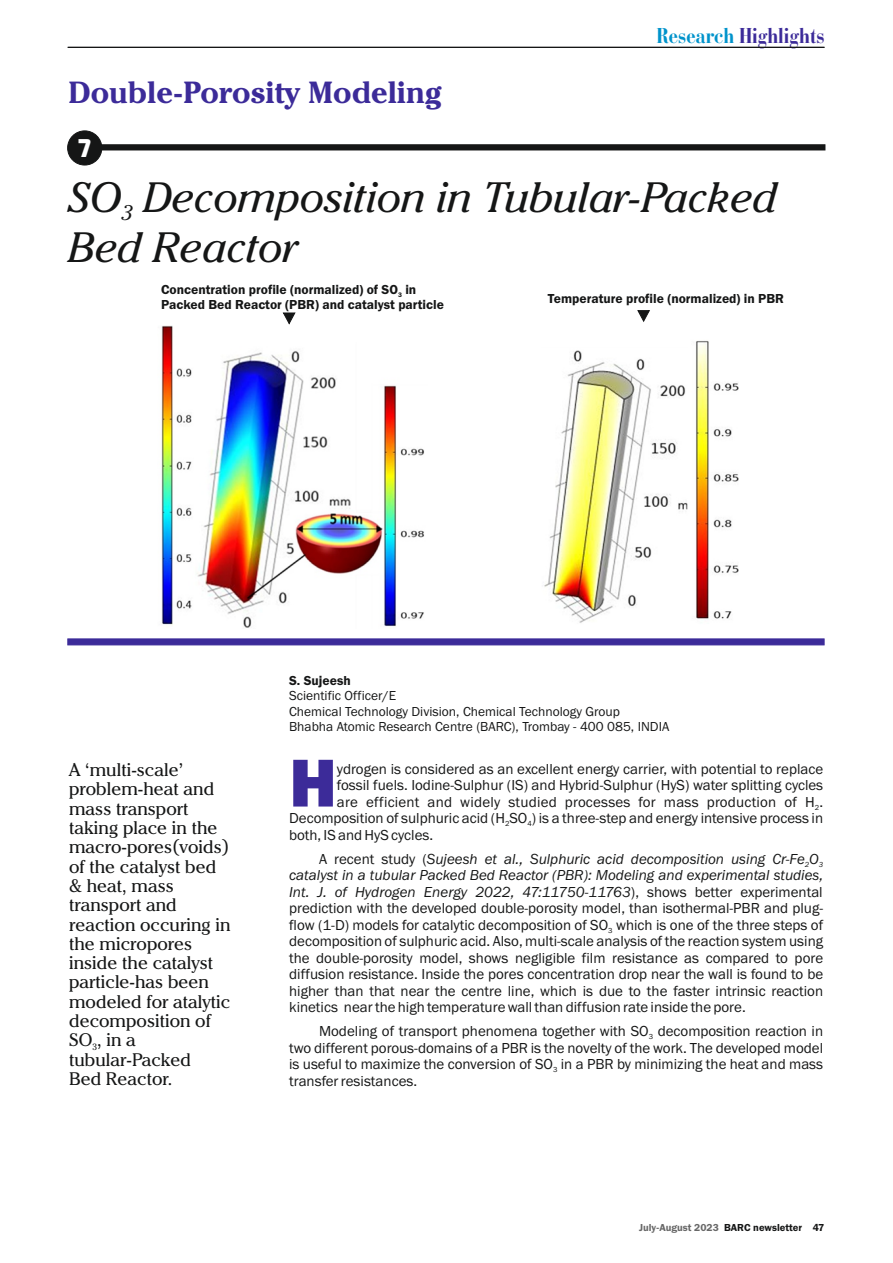
<style>
.page{position:relative;width:893px;height:1263px;background:#fff}
.page>*{position:absolute;margin:0;border:0;box-sizing:border-box;transform-origin:0 0}
.t1{font:800 70.05px "Franklin Gothic";color:#3c2b99}
.t2{font:italic 42px "Cheltenham IT Cby BT";color:#151616}
.t3{font:700 30.3px "Cheltenham IT Cby BT";color:#3c2b99}
.t4{font:700 25.65px "Bauhaus IT Cby BT";color:#fff}
.t5{font:700 condensed 22.5px "Bauer Bodoni BT";color:#3c2b99}
.t6{font:italic 21px "Cheltenham IT Cby BT";color:#151616}
.t7{font:18px/19.4px "Cheltenham IT Cby BT";color:#151616}
.t8{font:15px/16.5px "Franklin Gothic";color:#151616;text-align:justify}
.t9{font:italic 15px/24px "Franklin Gothic";color:#151616}
.t10{font:600 13.5px/15.3px "Franklin Gothic";color:#151616}
.t11{font:13.5px/15.3px "Franklin Gothic";color:#151616}
.t12{font:600 10.5px "Franklin Gothic";color:#151616}
.t13{font:9px "Cheltenham IT Cby BT";color:#151616}
.t14{font:7.5px "Franklin Gothic";color:#151616}
.s1{color:#0093cb}
.s2{font-style:normal}
.s3{font-style:italic}
.s4{color:#686868}
</style>
<div class="page">
<div style="left:67px;top:639px;width:757px;height:6px;background:#3c2b99"></div>
<img style="left:161px;top:326px;width:263px;height:302px">
<img style="left:544px;top:341px;width:195px;height:282px">
<svg style="left:67px;top:47px;width:758px;height:1px"></svg>
<svg style="left:283px;top:313px;width:12px;height:12px"></svg>
<svg style="left:637px;top:310px;width:13px;height:12px"></svg>
<svg style="left:102px;top:144px;width:723px;height:6px;background:#1d1e1e"></svg>
<div style="left:67px;top:131px;width:35px;height:34px;background:#151616;border:1px solid #151616;border-radius:50%"></div>
<h3 class="t3" style="left:68px;top:80px;width:375px">Double-Porosity Modeling</h3>
<h3 class="t4" style="left:78px;top:137px;width:16px">7</h3>
<h3 class="t5" style="left:657px;top:26px;width:169px"><span class="s1">Research</span> Highlights</h3>
<h2 class="t2" style="left:69px;top:180px;width:710px">SO Decomposition in Tubular-Packed</h2>
<h3 class="t6" style="left:122px;top:204px;width:12px">3</h3>
<h2 class="t2" style="left:69px;top:230px;width:231px">Bed Reactor</h2>
<p class="t10" style="left:161px;top:283px;width:284px">Concentration profile (normalized) of SO<sub>3</sub> in<br>Packed Bed Reactor (PBR) and catalyst particle</p>
<p class="t10" style="left:548px;top:292px;width:238px">Temperature profile (normalized) in PBR</p>
<p class="t7" style="left:69px;top:762px;width:163px">A ‘multi-scale’ problem-heat and mass transport taking place in the macro-pores(voids) of the catalyst bed &amp; heat, mass transport and reaction occuring in the micropores inside the catalyst particle-has been modeled for atalytic decomposition of<br>SO , in a</p>
<p class="t13" style="left:92px;top:1043px;width:6px">3</p>
<p class="t7" style="left:69px;top:1051px;width:123px">tubular-Packed<br>Bed Reactor.</p>
<p class="t10" style="left:289px;top:674px;width:63px">S. Sujeesh</p>
<p class="t11" style="left:289px;top:689px;width:382px">Scientific Officer/E<br>Chemical Technology Division, Chemical Technology Group<br>Bhabha Atomic Research Centre (BARC), Trombay - 400 085, INDIA</p>
<h1 class="t1" style="left:289px;top:757px;width:49px">H</h1>
<p class="t8" style="left:289px;top:761px;width:536px;text-align:right">ydrogen is considered as an excellent energy carrier, with potential to replace<br>fossil fuels. Iodine-Sulphur (IS) and Hybrid-Sulphur (HyS) water splitting cycles<br>are efficient and widely studied processes for mass production of H . <sub>2<br></sub>Decomposition of sulphuric acid (H SO ) is a three-step and energy intensive process in</p>
<p class="t14" style="left:505px;top:821px;width:6px">2</p>
<p class="t14" style="left:527px;top:821px;width:6px">4</p>
<p class="t9" style="left:319px;top:824px;width:506px;text-indent:-30px"><span class="s2">both, IS and HyS cycles.<br>A recent study (</span>Sujeesh et al., Sulphuric acid decomposition using Cr-Fe<sub>2</sub>O<sub>3</sub></p>
<p class="t8" style="left:289px;top:868px;width:536px"><span class="s3">catalyst in a tubular Packed Bed Reactor (PBR): Modeling and experimental studies, Int. J. of Hydrogen Energy 2022, 47:11750-11763</span>), shows better experimental prediction with the developed double-porosity model, than isothermal-PBR and plug&shy;flow (1-D) models for catalytic decomposition of SO which is one of the three steps of</p>
<p class="t14" style="left:608px;top:927px;width:6px">3</p>
<p class="t8" style="left:289px;top:934px;width:536px">decomposition of sulphuric acid. Also, multi-scale analysis of the reaction system using the double-porosity model, shows negligible film resistance as compared to pore diffusion resistance. Inside the pores concentration drop near the wall is found to be higher than that near the centre line, which is due to the faster intrinsic reaction kinetics near the high temperature wall than diffusion rate inside the pore.</p>
<p class="t8" style="left:319px;top:1024px;width:506px">Modeling of transport phenomena together with SO decomposition reaction in</p>
<p class="t14" style="left:649px;top:1034px;width:6px">3</p>
<p class="t8" style="left:289px;top:1040px;width:536px">two different porous-domains of a PBR is the novelty of the work. The developed model is useful to maximize the conversion of SO in a PBR by minimizing the heat and mass</p>
<p class="t14" style="left:553px;top:1067px;width:6px">3</p>
<p class="t8" style="left:289px;top:1073px;width:130px">transfer resistances.</p>
<p class="t12" style="left:639px;top:1223px;width:187px"><span class="s4">July-August 2023</span> BARC newsletter 47</p>
</div>
